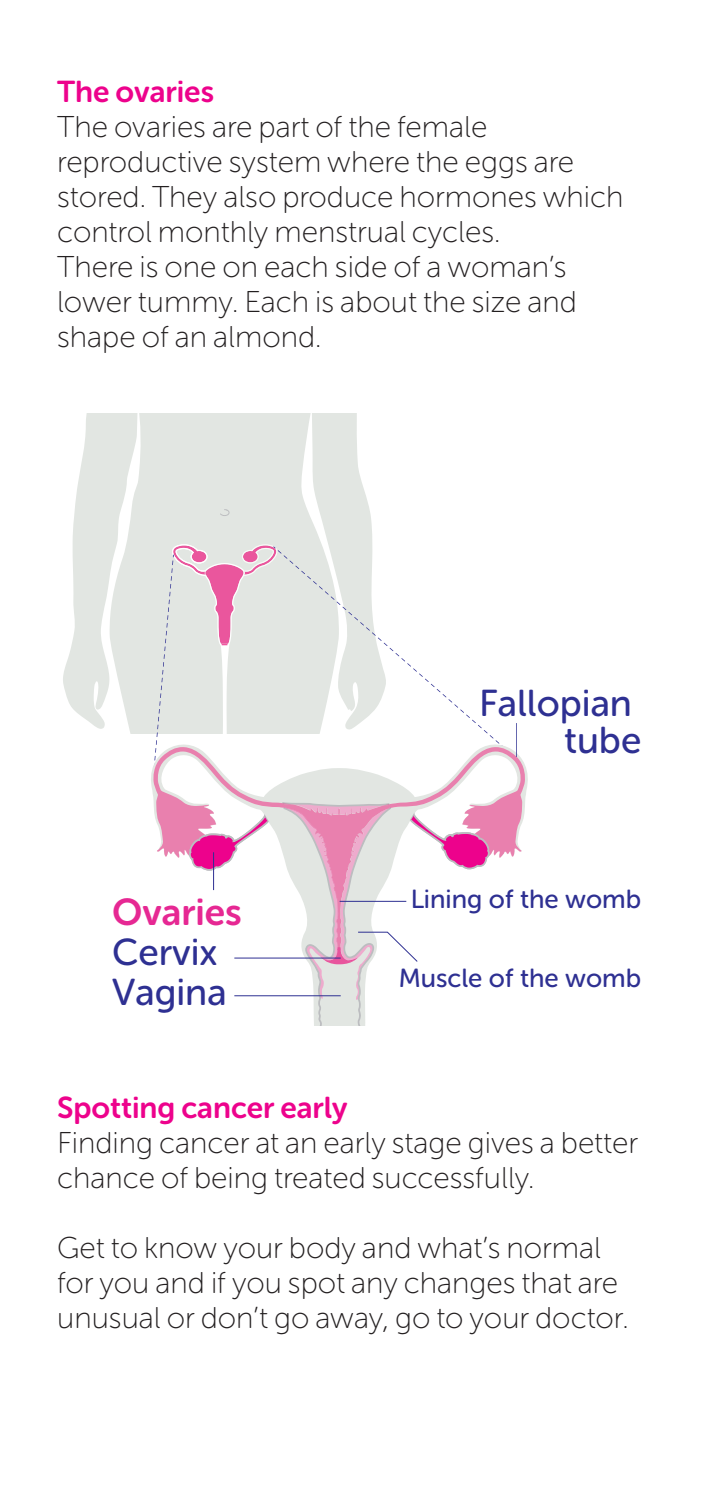
<style>
.page{position:relative;width:702px;height:1489px;background:#fff}
.page>*{position:absolute;margin:0;border:0;box-sizing:border-box;transform-origin:0 0}
.t1{font:37.25px/39.2px "Museo Sans Rounded 500";color:#2e3092}
.t2{font:37.25px "Museo Sans Rounded 700";color:#e62893}
.t3{font:30px/35px "Museo Sans Rounded 100";color:#231f20}
.t4{font:30px "Museo Sans Rounded 700";color:#ed028c}
.t5{font:26px "Museo Sans Rounded 500";color:#2e3092}
</style>
<div class="page">
<svg style="left:63px;top:414px;width:310px;height:319px;fill:#e2e6e2"></svg>
<svg style="left:278px;top:550px;width:219px;height:191px"></svg>
<svg style="left:153px;top:544px;width:124px;height:197px;background:#e4dbde"></svg>
<svg style="left:153px;top:747px;width:372px;height:105px"></svg>
<svg style="left:516px;top:723px;width:1px;height:34px"></svg>
<svg style="left:220px;top:509px;width:9px;height:7px"></svg>
<svg style="left:157px;top:802px;width:364px;height:224px"></svg>
<hr style="left:213px;top:852px;width:1px;height:38px;background:#2e3092">
<p class="t4" style="left:57px;top:75px;width:158px">The ovaries</p>
<p class="t3" style="left:57px;top:110px;width:568px">The ovaries are part of the female reproductive system where the eggs are stored. They also produce hormones which control monthly menstrual cycles.<br>There is one on each side of a woman’s lower tummy. Each is about the size and shape of an almond.</p>
<p class="t2" style="left:112px;top:891px;width:131px">Ovaries</p>
<p class="t1" style="left:112px;top:933px;width:116px">Cervix<br>Vagina</p>
<p class="t1" style="left:479px;top:685px;width:164px;line-height:36.8px;text-align:right">Fallopian tube</p>
<p class="t5" style="left:410px;top:884px;width:232px">Lining of the womb</p>
<p class="t5" style="left:398px;top:963px;width:244px">Muscle of the womb</p>
<p class="t4" style="left:57px;top:1090px;width:292px">Spotting cancer early</p>
<p class="t3" style="left:57px;top:1125px;width:582px">Finding cancer at an early stage gives a better chance of being treated successfully.</p>
<p class="t3" style="left:57px;top:1230px;width:573px">Get to know your body and what’s normal for you and if you spot any changes that are unusual or don’t go away, go to your doctor.</p>
</div>
